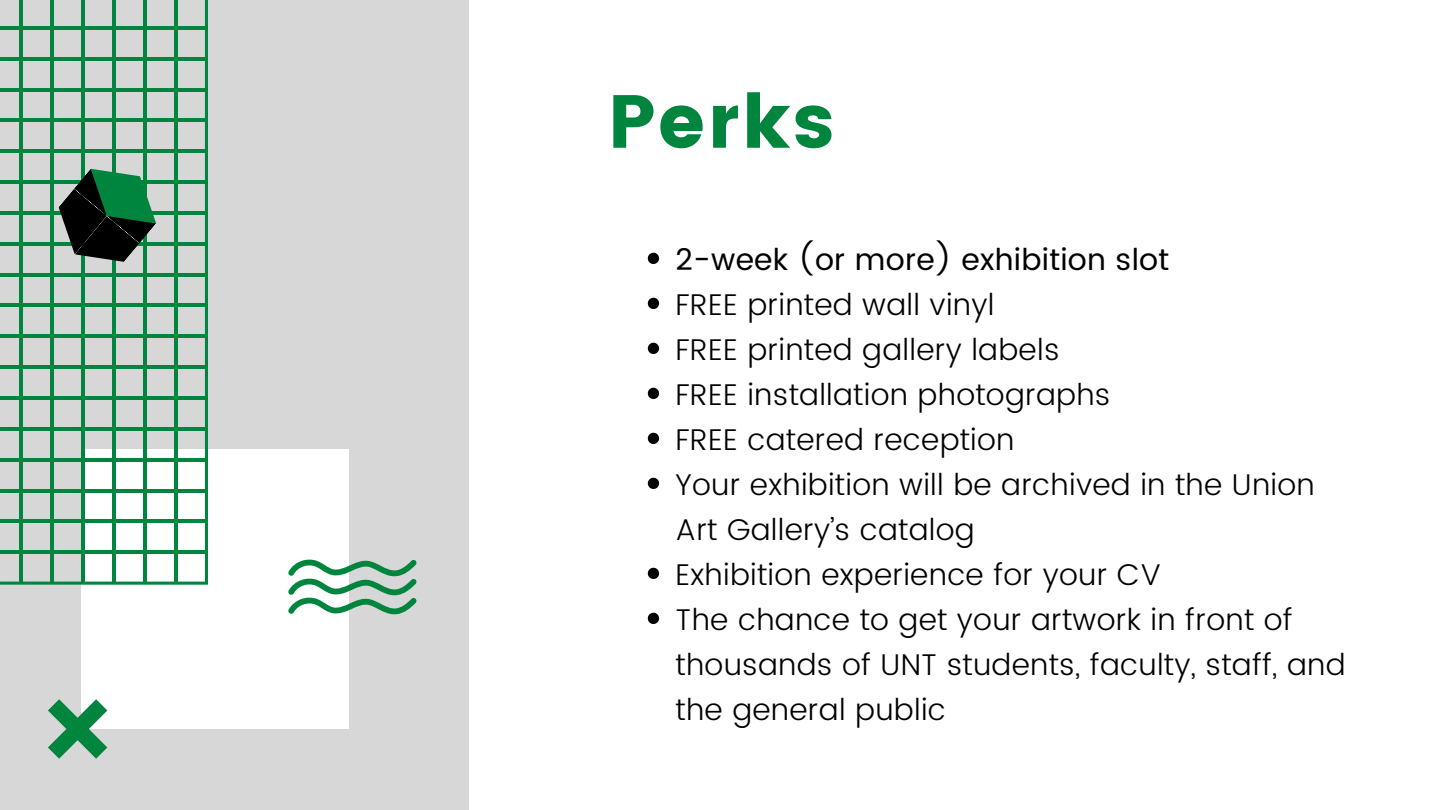
<style>
.page{position:relative;width:1440px;height:810px;background:#d7d7d7}
.page>*{position:absolute;margin:0;border:0;box-sizing:border-box;transform-origin:0 0}
.t1{font:75px "Poppins";letter-spacing:.03em;color:#00853e}
.t2{font:300 30px/45px "Poppins";letter-spacing:.01em;color:#000}
.t3{font:30px "Poppins";letter-spacing:.01em;color:#000}
</style>
<div class="page">
<div style="left:81px;top:449px;width:268px;height:280px;background:#fff"></div>
<svg style="left:0;top:0;width:208px;height:584px"></svg>
<svg style="left:288px;top:559px;width:129px;height:56px"></svg>
<svg style="left:48px;top:699px;width:59px;height:60px"></svg>
<div style="left:469px;top:0;width:971px;height:810px;background:#fff"></div>
<svg style="left:648px;top:253px;width:11px;height:11px"></svg>
<svg style="left:648px;top:298px;width:11px;height:11px"></svg>
<svg style="left:648px;top:343px;width:11px;height:11px"></svg>
<svg style="left:648px;top:388px;width:11px;height:11px"></svg>
<svg style="left:648px;top:433px;width:11px;height:11px"></svg>
<svg style="left:648px;top:478px;width:11px;height:11px"></svg>
<svg style="left:648px;top:568px;width:11px;height:11px"></svg>
<svg style="left:648px;top:613px;width:11px;height:11px"></svg>
<svg style="left:59px;top:169px;width:97px;height:93px"></svg>
<p class="t1" style="left:608px;top:78px;width:228px">Perks</p>
<p class="t3" style="left:676px;top:242px;width:495px">2-week (or more) exhibition slot</p>
<p class="t2" style="left:676px;top:282px;width:320px">FREE printed wall vinyl</p>
<h1 class="t2" style="left:676px;top:327px;width:385px">FREE printed gallery labels</h1>
<p class="t2" style="left:676px;top:372px;width:436px">FREE installation photographs</p>
<p class="t2" style="left:676px;top:417px;width:340px">FREE catered reception</p>
<p class="t2" style="left:676px;top:462px;width:641px">Your exhibition will be archived in the Union<br>Art Gallery’s catalog</p>
<p class="t2" style="left:676px;top:552px;width:487px">Exhibition experience for your CV</p>
<p class="t2" style="left:676px;top:597px;width:672px">The chance to get your artwork in front of thousands of UNT students, faculty, staff, and the general public</p>
</div>
